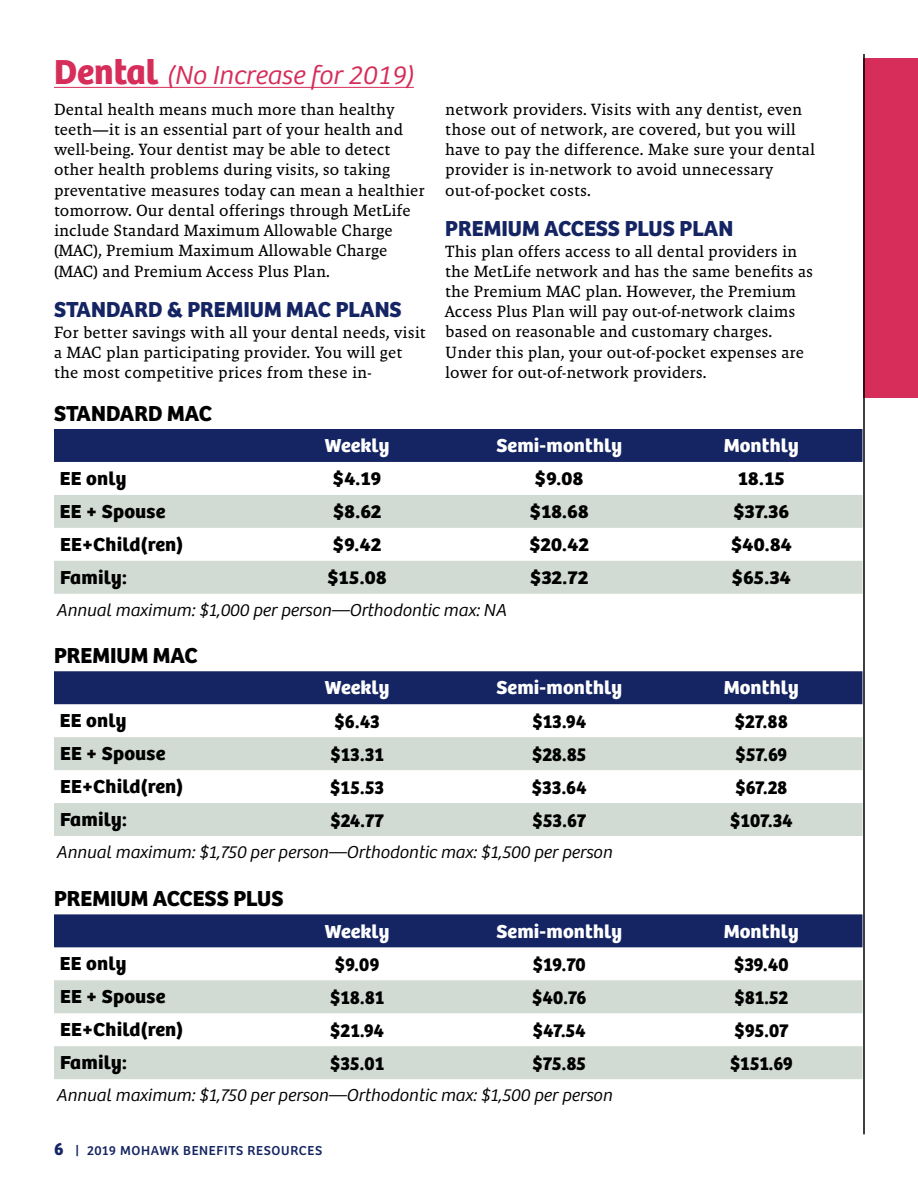
<style>
.page{position:relative;width:918px;height:1188px;background:#fff}
.page>*{position:absolute;margin:0;border:0;box-sizing:border-box;transform-origin:0 0}
.t1{font:italic 300 27px "Bree";color:#d62d5a}
.t2{font:700 22.5px "Bree";color:#152563}
.t3{font:700 22.5px "Bree";color:#000}
.t4{font:700 19.5px "Bree";letter-spacing:.01em;color:#000;scale:1.05 1}
.t5{font:700 19.5px "Bree";letter-spacing:.01em;color:#000}
.t6{font:700 19.5px "Bree";letter-spacing:.01em;color:#fff;scale:1.05 1}
.t7{font:italic 300 18px "Bree";color:#000}
.t8{font:16.5px/20.2px "Malaga OTCE";color:#000}
.t9{font:13.5px "Bree";letter-spacing:.05em;color:#152563}
.s1{font-weight:700;font-style:normal;font-size:36px}
.s2{font-weight:700;font-size:18px}
</style>
<div class="page">
<div style="left:54px;top:429px;width:808px;height:33px;background:#152563"></div>
<svg style="left:54px;top:495px;width:808px;height:99px;fill:#d1dbd3"></svg>
<div style="left:54px;top:671px;width:808px;height:33px;background:#152563"></div>
<svg style="left:54px;top:737px;width:808px;height:99px;fill:#d1dbd3"></svg>
<div style="left:54px;top:914px;width:808px;height:33px;background:#152563"></div>
<svg style="left:54px;top:980px;width:808px;height:99px;fill:#d1dbd3"></svg>
<hr style="left:54px;top:87px;width:360px;height:1px;background:#d62d5a">
<hr style="left:863px;top:54px;width:2px;height:1080px;background:#000">
<div style="left:863px;top:58px;width:55px;height:340px;background:#d62d5a"></div>
<h1 class="t1" style="left:54px;top:60px;width:361px"><span class="s1">Dental</span> (No Increase for 2019)</h1>
<p class="t8" style="left:54px;top:99px;width:372px">Dental health means much more than healthy teeth—it is an essential part of your health and well-being. Your dentist may be able to detect other health problems during visits, so taking preventative measures today can mean a healthier tomorrow. Our dental offerings through MetLife include Standard Maximum Allowable Charge (MAC), Premium Maximum Allowable Charge (MAC) and Premium Access Plus Plan.</p>
<h2 class="t2" style="left:54px;top:296px;width:349px">STANDARD &amp; PREMIUM MAC PLANS</h2>
<p class="t8" style="left:54px;top:322px;width:373px">For better savings with all your dental needs, visit a MAC plan participating provider. You will get the most competitive prices from these in-</p>
<h2 class="t3" style="left:54px;top:400px;width:160px">STANDARD MAC</h2>
<p class="t8" style="left:445px;top:99px;width:371px">network providers. Visits with any dentist, even those out of network, are covered, but you will have to pay the difference. Make sure your dental provider is in-network to avoid unnecessary out-of-pocket costs.</p>
<h2 class="t2" style="left:445px;top:215px;width:290px">PREMIUM ACCESS PLUS PLAN</h2>
<p class="t8" style="left:445px;top:241px;width:369px">This plan offers access to all dental providers in the MetLife network and has the same benefits as the Premium MAC plan. However, the Premium Access Plus Plan will pay out-of-network claims based on reasonable and customary charges.<br>Under this plan, your out-of-pocket expenses are lower for out-of-network providers.</p>
<p class="t6" style="left:325px;top:434px;width:63px">Weekly</p>
<p class="t6" style="left:496px;top:434px;width:121px">Semi-monthly</p>
<p class="t6" style="left:724px;top:434px;width:73px">Monthly</p>
<p class="t4" style="left:60px;top:467px;width:65px">EE only</p>
<p class="t4" style="left:333px;top:467px;width:48px">$4.19</p>
<p class="t4" style="left:535px;top:467px;width:48px">$9.08</p>
<p class="t4" style="left:738px;top:467px;width:46px">18.15</p>
<p class="t4" style="left:60px;top:500px;width:102px">EE + Spouse</p>
<p class="t4" style="left:333px;top:500px;width:48px">$8.62</p>
<p class="t4" style="left:530px;top:500px;width:58px">$18.68</p>
<p class="t4" style="left:733px;top:500px;width:55px">$37.36</p>
<p class="t4" style="left:60px;top:533px;width:119px">EE+Child(ren)</p>
<p class="t4" style="left:333px;top:533px;width:48px">$9.42</p>
<p class="t4" style="left:529px;top:533px;width:59px">$20.42</p>
<p class="t4" style="left:731px;top:533px;width:59px">$40.84</p>
<p class="t4" style="left:60px;top:566px;width:65px">Family:</p>
<p class="t4" style="left:327px;top:566px;width:58px">$15.08</p>
<p class="t4" style="left:530px;top:566px;width:57px">$32.72</p>
<p class="t4" style="left:732px;top:566px;width:58px">$65.34</p>
<p class="t7" style="left:56px;top:600px;width:452px">Annual maximum: $1,000 per person—Orthodontic max: NA</p>
<h2 class="t3" style="left:54px;top:642px;width:145px">PREMIUM MAC</h2>
<p class="t6" style="left:325px;top:676px;width:63px">Weekly</p>
<p class="t6" style="left:496px;top:676px;width:121px">Semi-monthly</p>
<p class="t6" style="left:724px;top:676px;width:73px">Monthly</p>
<p class="t4" style="left:60px;top:709px;width:65px">EE only</p>
<p class="t5" style="left:335px;top:709px;width:47px">$6.43</p>
<p class="t5" style="left:532px;top:709px;width:55px">$13.94</p>
<p class="t5" style="left:735px;top:709px;width:55px">$27.88</p>
<p class="t4" style="left:60px;top:742px;width:102px">EE + Spouse</p>
<p class="t5" style="left:331px;top:742px;width:55px">$13.31</p>
<p class="t5" style="left:532px;top:742px;width:56px">$28.85</p>
<p class="t5" style="left:735px;top:742px;width:53px">$57.69</p>
<p class="t4" style="left:60px;top:775px;width:119px">EE+Child(ren)</p>
<p class="t5" style="left:330px;top:775px;width:55px">$15.53</p>
<p class="t5" style="left:532px;top:775px;width:56px">$33.64</p>
<p class="t5" style="left:735px;top:775px;width:53px">$67.28</p>
<p class="t4" style="left:60px;top:808px;width:65px">Family:</p>
<p class="t5" style="left:330px;top:808px;width:55px">$24.77</p>
<p class="t5" style="left:533px;top:808px;width:55px">$53.67</p>
<p class="t5" style="left:730px;top:808px;width:64px">$107.34</p>
<p class="t7" style="left:56px;top:842px;width:557px">Annual maximum: $1,750 per person—Orthodontic max: $1,500 per person</p>
<h2 class="t3" style="left:54px;top:885px;width:231px">PREMIUM ACCESS PLUS</h2>
<p class="t6" style="left:325px;top:919px;width:63px">Weekly</p>
<p class="t6" style="left:496px;top:919px;width:121px">Semi-monthly</p>
<p class="t6" style="left:724px;top:919px;width:73px">Monthly</p>
<p class="t4" style="left:60px;top:952px;width:65px">EE only</p>
<p class="t5" style="left:335px;top:953px;width:46px">$9.09</p>
<p class="t5" style="left:533px;top:953px;width:54px">$19.70</p>
<p class="t5" style="left:734px;top:953px;width:56px">$39.40</p>
<p class="t4" style="left:60px;top:985px;width:102px">EE + Spouse</p>
<p class="t5" style="left:330px;top:986px;width:56px">$18.81</p>
<p class="t5" style="left:532px;top:986px;width:56px">$40.76</p>
<p class="t5" style="left:734px;top:986px;width:56px">$81.52</p>
<p class="t4" style="left:60px;top:1018px;width:119px">EE+Child(ren)</p>
<p class="t5" style="left:330px;top:1018px;width:55px">$21.94</p>
<p class="t5" style="left:533px;top:1018px;width:55px">$47.54</p>
<p class="t5" style="left:734px;top:1018px;width:56px">$95.07</p>
<p class="t4" style="left:60px;top:1051px;width:65px">Family:</p>
<p class="t5" style="left:330px;top:1051px;width:55px">$35.01</p>
<p class="t5" style="left:533px;top:1051px;width:55px">$75.85</p>
<p class="t5" style="left:730px;top:1051px;width:64px">$151.69</p>
<p class="t7" style="left:56px;top:1085px;width:557px">Annual maximum: $1,750 per person—Orthodontic max: $1,500 per person</p>
<p class="t9" style="left:54px;top:1142px;width:270px"><span class="s2">6</span> | 2019 MOHAWK BENEFITS RESOURCES</p>
</div>
